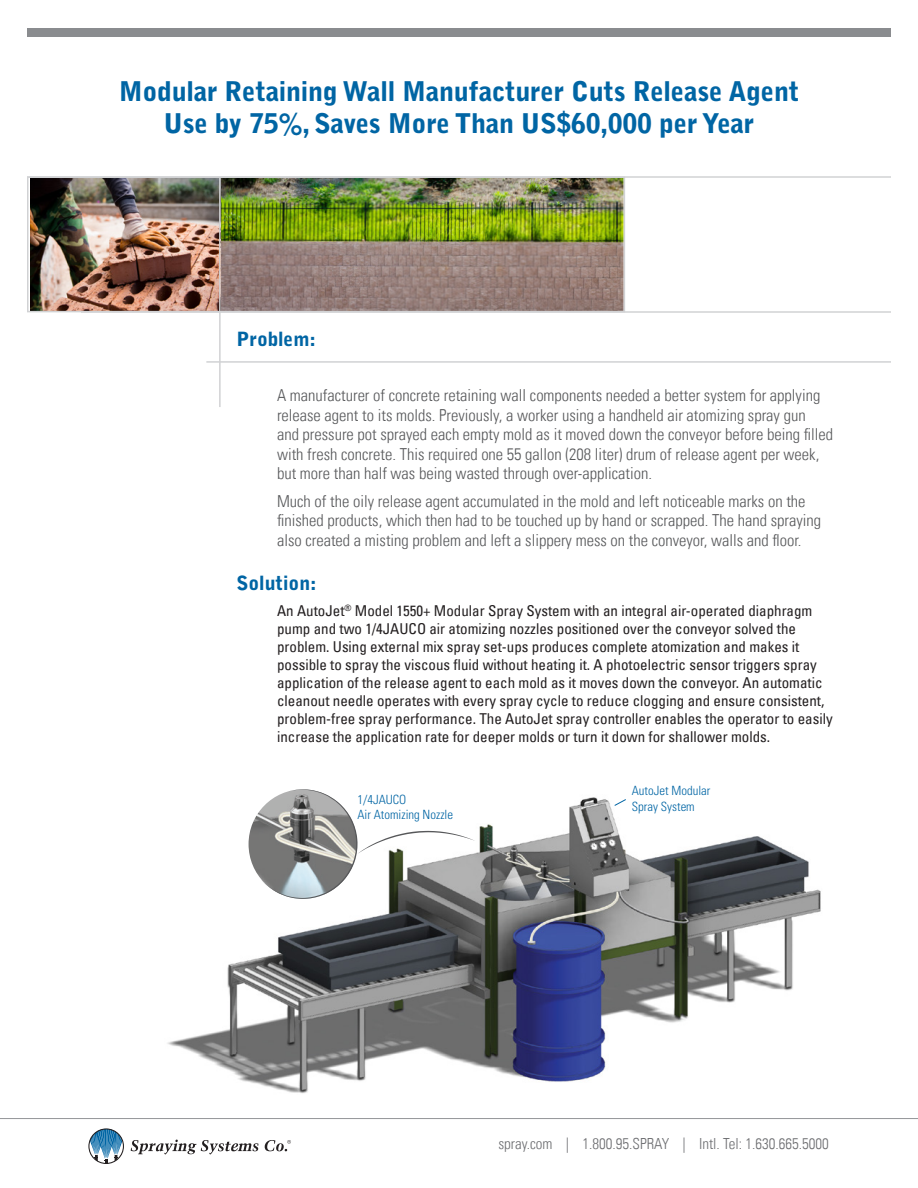
<style>
.page{position:relative;width:918px;height:1188px;background:#fff}
.page>*{position:absolute;margin:0;border:0;box-sizing:border-box;transform-origin:0 0}
.Headline{font:900 27px/32.4px "Bell Gothic Std";letter-spacing:-.01em;color:#0065a4;text-align:center}
.Sm_Blue_Subhead{font:900 19.5px "Bell Gothic Std";color:#0065a4}
.Customer_Profile_Cop{font:300 condensed 16.5px/19.5px "Univers LT";color:#57585a}
.footer_text{font:300 condensed 15.3px "Univers LT";color:#6c6d70}
.Body_indented{font:condensed 15px/18px "Univers LT";color:#231f20}
.t1{font:300 condensed 12.75px/15.3px "Univers LT Std";color:#0065a4}
</style>
<div class="page">
<img style="left:164px;top:797px;width:657px;height:358px">
<img style="left:221px;top:180px;width:401px;height:129px">
<img style="left:30px;top:180px;width:189px;height:129px">
<hr style="left:27px;top:176px;width:864px;height:2px;background:#d1d2d4">
<hr style="left:81px;top:311px;width:810px;height:2px;background:#d1d2d4">
<hr style="left:219px;top:177px;width:2px;height:230px;background:#d1d2d4">
<hr style="left:206px;top:361px;width:685px;height:2px;background:#d1d2d4">
<div style="left:27px;top:28px;width:864px;height:8px;background:#8a8c8f"></div>
<div style="left:27px;top:177px;width:598px;height:135px;border:2px solid #d1d2d4"></div>
<hr style="left:0;top:1118px;width:918px;height:1px;background:#939598">
<svg style="left:88px;top:1128px;width:36px;height:36px"></svg>
<svg style="left:131px;top:1140px;width:128px;height:14px"></svg>
<svg style="left:265px;top:1140px;width:26px;height:11px"></svg>
<img style="left:249px;top:797px;width:11px;height:102px">
<svg style="left:260px;top:789px;width:215px;height:110px"></svg>
<svg style="left:614px;top:799px;width:13px;height:7px"></svg>
<p class="Headline" style="left:119px;top:75px;width:682px">Modular Retaining Wall Manufacturer Cuts Release Agent<br>Use by 75%, Saves More Than US$60,000 per Year</p>
<p class="Sm_Blue_Subhead" style="left:237px;top:327px;width:81px">Problem:</p>
<p class="Customer_Profile_Cop" style="left:277px;top:386px;width:558px">A manufacturer of concrete retaining wall components needed a better system for applying release agent to its molds. Previously, a worker using a handheld air atomizing spray gun<br>and pressure pot sprayed each empty mold as it moved down the conveyor before being filled with fresh concrete. This required one 55 gallon (208 liter) drum of release agent per week, but more than half was being wasted through over-application.</p>
<p class="Customer_Profile_Cop" style="left:277px;top:491px;width:546px">Much of the oily release agent accumulated in the mold and left noticeable marks on the finished products, which then had to be touched up by hand or scrapped. The hand spraying also created a misting problem and left a slippery mess on the conveyor, walls and floor.</p>
<p class="Sm_Blue_Subhead" style="left:237px;top:571px;width:82px">Solution:</p>
<p class="Body_indented" style="left:277px;top:601px;width:557px">An AutoJet<sup>®</sup> Model 1550+ Modular Spray System with an integral air-operated diaphragm pump and two 1/4JAUCO air atomizing nozzles positioned over the conveyor solved the problem. Using external mix spray set-ups produces complete atomization and makes it possible to spray the viscous fluid without heating it. A photoelectric sensor triggers spray application of the release agent to each mold as it moves down the conveyor. An automatic cleanout needle operates with every spray cycle to reduce clogging and ensure consistent, problem-free spray performance. The AutoJet spray controller enables the operator to easily increase the application rate for deeper molds or turn it down for shallower molds.</p>
<p class="t1" style="left:358px;top:792px;width:50px">1/4JAUCO</p>
<p class="t1" style="left:358px;top:807px;width:97px">Air Atomizing Nozzle</p>
<p class="t1" style="left:632px;top:783px;width:80px">AutoJet Modular<br>Spray System</p>
<p class="footer_text" style="left:498px;top:1134px;width:332px">spray.com | 1.800.95.SPRAY | Intl. Tel: 1.630.665.5000</p>
</div>
